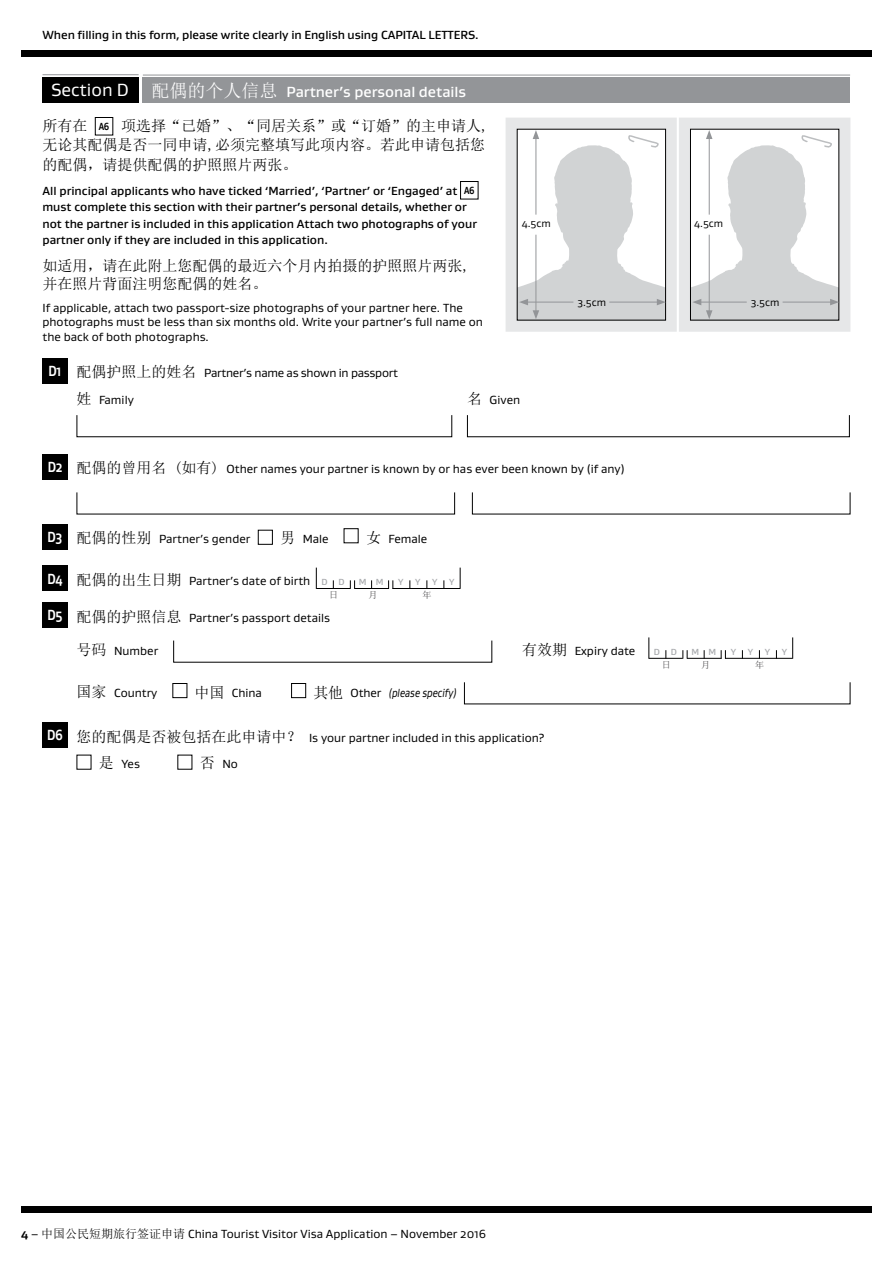
<style>
.page{position:relative;width:893px;height:1263px;background:#fff}
.page>*{position:absolute;margin:0;border:0;box-sizing:border-box;transform-origin:0 0}
.t1{font:15px/19.5px "Sim Sun";color:#000}
.t2{font:500 15px "Gustan";color:#fff}
.t3{font:12px/14.4px "Gustan";color:#000}
.t4{font:500 12px/16.5px "Gustan";color:#000}
.t5{font:12px "Gustan";letter-spacing:-.02em;color:#000}
.t6{font:italic 12px "Gustan";color:#000;scale:.8 1}
.t7{font:10.5px "Gustan";color:#000}
.t8{font:500 9px "Gustan";color:#a7a9ac}
.t9{font:9px "Sim Sun";color:#414042}
.s1{font-weight:400;font-size:18px}
.s2{font-family:"Sim Sun";font-weight:400;font-size:18px}
.s3{font-family:"Gustan";font-weight:700;font-size:10.5px}
.s4{font-weight:700;font-size:10.5px}
.s5{font-weight:700;font-size:15px;color:#fff}
.s6{font-family:"Sim Sun";font-size:15px}
.s7{font-family:"Sim Sun";font-style:normal;font-size:15px}
.s8{font-style:normal}
.s9{font-weight:700}
.s10{font-family:"Sim Sun"}
</style>
<div class="page">
<div style="left:21px;top:50px;width:851px;height:7px;background:#000"></div>
<div style="left:21px;top:1206px;width:851px;height:7px;background:#000"></div>
<div style="left:43px;top:78px;width:96px;height:25px;background:#000"></div>
<hr style="left:43px;top:74px;width:96px;height:1px;background:#939598">
<div style="left:143px;top:78px;width:707px;height:25px;background:#939598"></div>
<hr style="left:143px;top:75px;width:707px;height:1px;background:#939598">
<div style="left:95px;top:117px;width:18px;height:18px;border:1px solid #000"></div>
<div style="left:460px;top:181px;width:18px;height:18px;border:1px solid #000"></div>
<div style="left:43px;top:358px;width:25px;height:25px;background:#000"></div>
<svg style="left:76px;top:415px;width:377px;height:22px"></svg>
<svg style="left:467px;top:415px;width:383px;height:22px"></svg>
<div style="left:43px;top:454px;width:25px;height:25px;background:#000"></div>
<svg style="left:76px;top:492px;width:379px;height:23px"></svg>
<svg style="left:472px;top:492px;width:379px;height:23px"></svg>
<div style="left:43px;top:524px;width:25px;height:25px;background:#000"></div>
<div style="left:258px;top:530px;width:15px;height:15px;border:1px solid #000"></div>
<div style="left:344px;top:528px;width:15px;height:15px;border:1px solid #000"></div>
<div style="left:43px;top:566px;width:25px;height:25px;background:#000"></div>
<svg style="left:316px;top:568px;width:1px;height:20px"></svg>
<svg style="left:460px;top:568px;width:1px;height:21px"></svg>
<svg style="left:350px;top:580px;width:5px;height:9px"></svg>
<svg style="left:388px;top:580px;width:5px;height:9px"></svg>
<hr style="left:316px;top:588px;width:34px;height:1px;background:#000">
<hr style="left:355px;top:588px;width:34px;height:1px;background:#000">
<hr style="left:392px;top:588px;width:68px;height:1px;background:#000">
<div style="left:43px;top:602px;width:25px;height:25px;background:#000"></div>
<svg style="left:173px;top:640px;width:320px;height:23px"></svg>
<svg style="left:648px;top:637px;width:1px;height:22px"></svg>
<svg style="left:792px;top:637px;width:1px;height:22px"></svg>
<svg style="left:682px;top:650px;width:6px;height:9px"></svg>
<svg style="left:721px;top:650px;width:5px;height:9px"></svg>
<hr style="left:649px;top:658px;width:34px;height:1px;background:#000">
<hr style="left:687px;top:658px;width:34px;height:1px;background:#000">
<hr style="left:725px;top:658px;width:67px;height:1px;background:#000">
<div style="left:172px;top:683px;width:15px;height:15px;border:1px solid #000"></div>
<div style="left:291px;top:683px;width:15px;height:15px;border:1px solid #000"></div>
<svg style="left:464px;top:682px;width:387px;height:23px"></svg>
<div style="left:43px;top:722px;width:25px;height:25px;background:#000"></div>
<div style="left:506px;top:118px;width:171px;height:214px;background:#e6e7e8"></div>
<svg style="left:517px;top:130px;width:149px;height:190px;background:#e2e3e4"></svg>
<div style="left:679px;top:118px;width:171px;height:214px;background:#e6e7e8"></div>
<svg style="left:690px;top:130px;width:149px;height:190px;background:#e2e3e4"></svg>
<p class="t4" style="left:43px;top:26px;width:438px">When filling in this form, please write clearly in English using CAPITAL LETTERS.</p>
<p class="t2" style="left:51px;top:82px;width:417px"><span class="s1">Section D</span> <span class="s2">配偶的个人信息</span> Partner’s personal details</p>
<p class="t1" style="left:43px;top:116px;width:448px">所有在 <span class="s3">A6</span> 项选择“已婚”、“同居关系”或“订婚”的主申请人,无论其配偶是否一同申请,必须完整填写此项内容。若此申请包括您的配偶，请提供配偶的护照照片两张。</p>
<p class="t4" style="left:43px;top:182px;width:436px">All principal applicants who have ticked ‘Married’, ‘Partner’ or ‘Engaged’ at <span class="s4">A6 </span>must complete this section with their partner’s personal details, whether or not the partner is included in this application Attach two photographs of your partner only if they are included in this application.</p>
<p class="t1" style="left:43px;top:256px;width:429px;line-height:18px">如适用，请在此附上您配偶的最近六个月内拍摄的护照照片两张,并在照片背面注明您配偶的姓名。</p>
<p class="t3" style="left:43px;top:300px;width:442px">If applicable, attach two passport-size photographs of your partner here. The photographs must be less than six months old. Write your partner’s full name on the back of both photographs.</p>
<p class="t5" style="left:49px;top:365px;width:351px"><span class="s5">D1</span> <span class="s6">配偶护照上的姓名</span> Partner’s name as shown in passport</p>
<p class="t3" style="left:77px;top:392px;width:59px"><span class="s6">姓</span> Family</p>
<p class="t3" style="left:467px;top:392px;width:55px"><span class="s6">名</span> Given</p>
<p class="t7" style="left:522px;top:217px;width:30px">4.5cm</p>
<p class="t7" style="left:694px;top:217px;width:30px">4.5cm</p>
<p class="t7" style="left:577px;top:296px;width:30px">3.5cm</p>
<p class="t7" style="left:751px;top:296px;width:30px">3.5cm</p>
<p class="t3" style="left:48px;top:462px;width:579px"><span class="s5">D2</span> <span class="s6">配偶的曾用名 (如有)</span> Other names your partner is known by or has ever been known by (if any)</p>
<p class="t3" style="left:48px;top:531px;width:204px"><span class="s5">D3</span> <span class="s6">配偶的性别</span> Partner’s gender</p>
<p class="t3" style="left:280px;top:531px;width:50px"><span class="s6">男</span> Male</p>
<p class="t3" style="left:366px;top:531px;width:63px"><span class="s6">女</span> Female</p>
<p class="t3" style="left:47px;top:573px;width:264px"><span class="s5">D4</span> <span class="s6">配偶的出生日期</span> Partner’s date of birth</p>
<p class="t8" style="left:321px;top:576px;width:25px">D D</p>
<p class="t8" style="left:359px;top:576px;width:26px">M M</p>
<p class="t8" style="left:398px;top:576px;width:7px">Y</p>
<p class="t8" style="left:415px;top:576px;width:7px">Y</p>
<p class="t8" style="left:432px;top:576px;width:7px">Y</p>
<p class="t8" style="left:449px;top:576px;width:7px">Y</p>
<p class="t9" style="left:329px;top:591px;width:10px">日</p>
<p class="t9" style="left:368px;top:591px;width:10px">月</p>
<p class="t9" style="left:422px;top:591px;width:10px">年</p>
<p class="t3" style="left:48px;top:610px;width:284px"><span class="s5">D5</span> <span class="s6">配偶的护照信息</span> Partner’s passport details</p>
<p class="t3" style="left:77px;top:643px;width:83px"><span class="s6">号码</span> Number</p>
<p class="t3" style="left:522px;top:643px;width:115px"><span class="s6">有效期</span> Expiry date</p>
<p class="t8" style="left:654px;top:646px;width:25px">D D</p>
<p class="t8" style="left:691px;top:646px;width:26px">M M</p>
<p class="t8" style="left:731px;top:646px;width:7px">Y</p>
<p class="t8" style="left:748px;top:646px;width:7px">Y</p>
<p class="t8" style="left:765px;top:646px;width:7px">Y</p>
<p class="t8" style="left:782px;top:646px;width:7px">Y</p>
<p class="t9" style="left:662px;top:660px;width:10px">日</p>
<p class="t9" style="left:701px;top:660px;width:10px">月</p>
<p class="t9" style="left:755px;top:660px;width:10px">年</p>
<p class="t3" style="left:77px;top:685px;width:82px"><span class="s6">国家</span> Country</p>
<p class="t3" style="left:195px;top:685px;width:69px"><span class="s6">中国</span> China</p>
<p class="t6" style="left:313px;top:685px;width:180px"><span class="s7">其他</span> <span class="s8">Other</span> (please specify)</p>
<p class="t3" style="left:47px;top:730px;width:499px"><span class="s5">D6</span> <span class="s6">您的配偶是否被包括在此申请中？</span> Is your partner included in this application?</p>
<p class="t3" style="left:99px;top:756px;width:43px"><span class="s6">是</span> Yes</p>
<p class="t3" style="left:200px;top:756px;width:40px"><span class="s6">否</span> No</p>
<p class="t3" style="left:21px;top:1226px;width:466px"><span class="s9">4</span> – <span class="s10">中国公民短期旅行签证申请</span> China Tourist Visitor Visa Application – November 2016</p>
</div>
